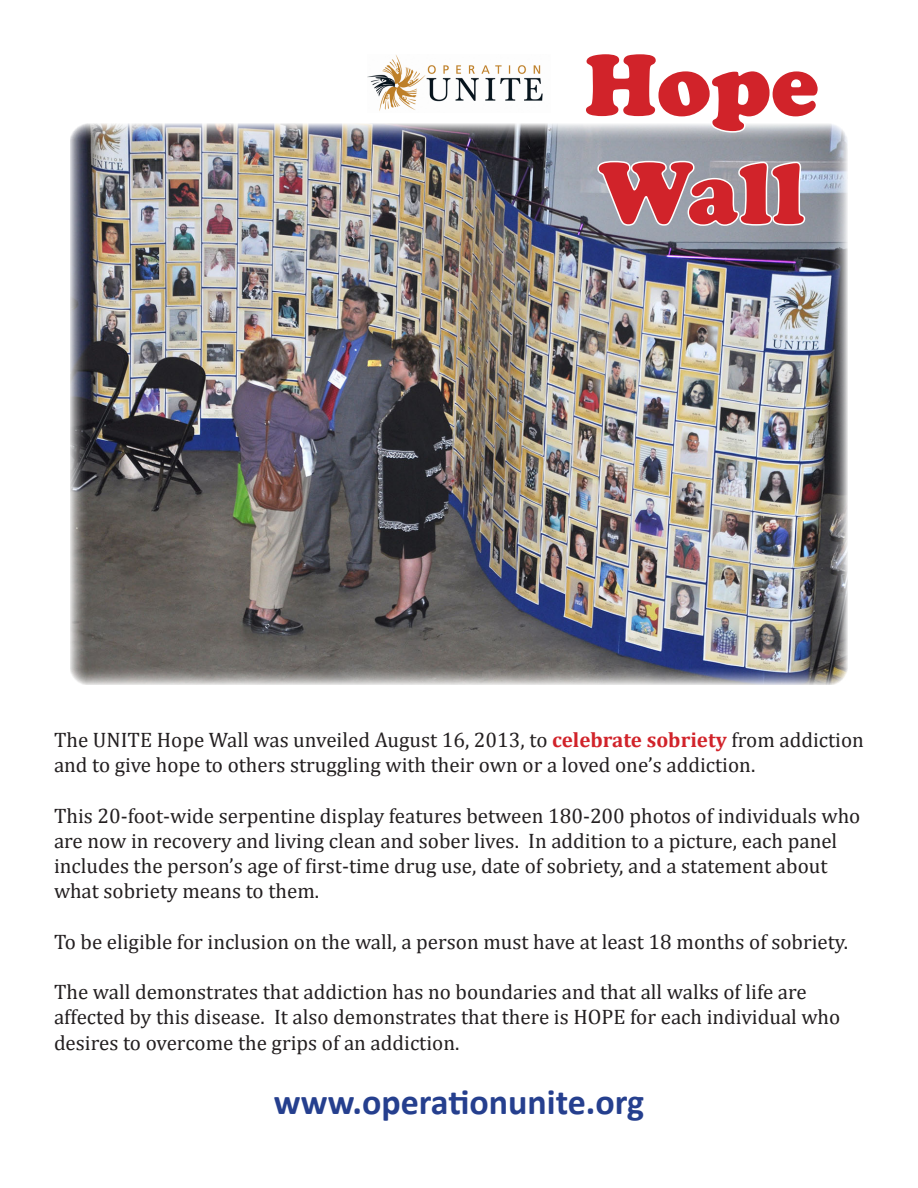
<style>
.page{position:relative;width:918px;height:1188px;background:#fff}
.page>*{position:absolute;margin:0;border:0;box-sizing:border-box;transform-origin:0 0}
.t1{font:900 90px "Cooper";color:#d1232a}
.t2{font:700 36px "Calibri";color:#253f8e}
.t3{font:21px/25.2px "Cambria";color:#231f20}
.s1{font-weight:700;color:#d1232a}
</style>
<div class="page">
<img style="left:70px;top:124px;width:778px;height:561px">
<img style="left:582px;top:124px;width:239px;height:318px">
<img style="left:367px;top:55px;width:176px;height:56px">
<p class="t1" style="left:585px;top:33px;width:235px">Hope</p>
<p class="t1" style="left:599px;top:141px;width:207px">Wall</p>
<p class="t3" style="left:54px;top:727px;width:812px">The UNITE Hope Wall was unveiled August 16, 2013, to <span class="s1">celebrate sobriety</span> from addiction and to give hope to others struggling with their own or a loved one’s addiction.</p>
<p class="t3" style="left:54px;top:803px;width:808px">This 20-foot-wide serpentine display features between 180-200 photos of individuals who are now in recovery and living clean and sober lives. In addition to a picture, each panel includes the person’s age of first-time drug use, date of sobriety, and a statement about what sobriety means to them.</p>
<p class="t3" style="left:54px;top:929px;width:796px">To be eligible for inclusion on the wall, a person must have at least 18 months of sobriety.</p>
<p class="t3" style="left:54px;top:979px;width:788px">The wall demonstrates that addiction has no boundaries and that all walks of life are affected by this disease. It also demonstrates that there is HOPE for each individual who desires to overcome the grips of an addiction.</p>
<p class="t2" style="left:274px;top:1079px;width:372px">www.operationunite.org</p>
</div>
